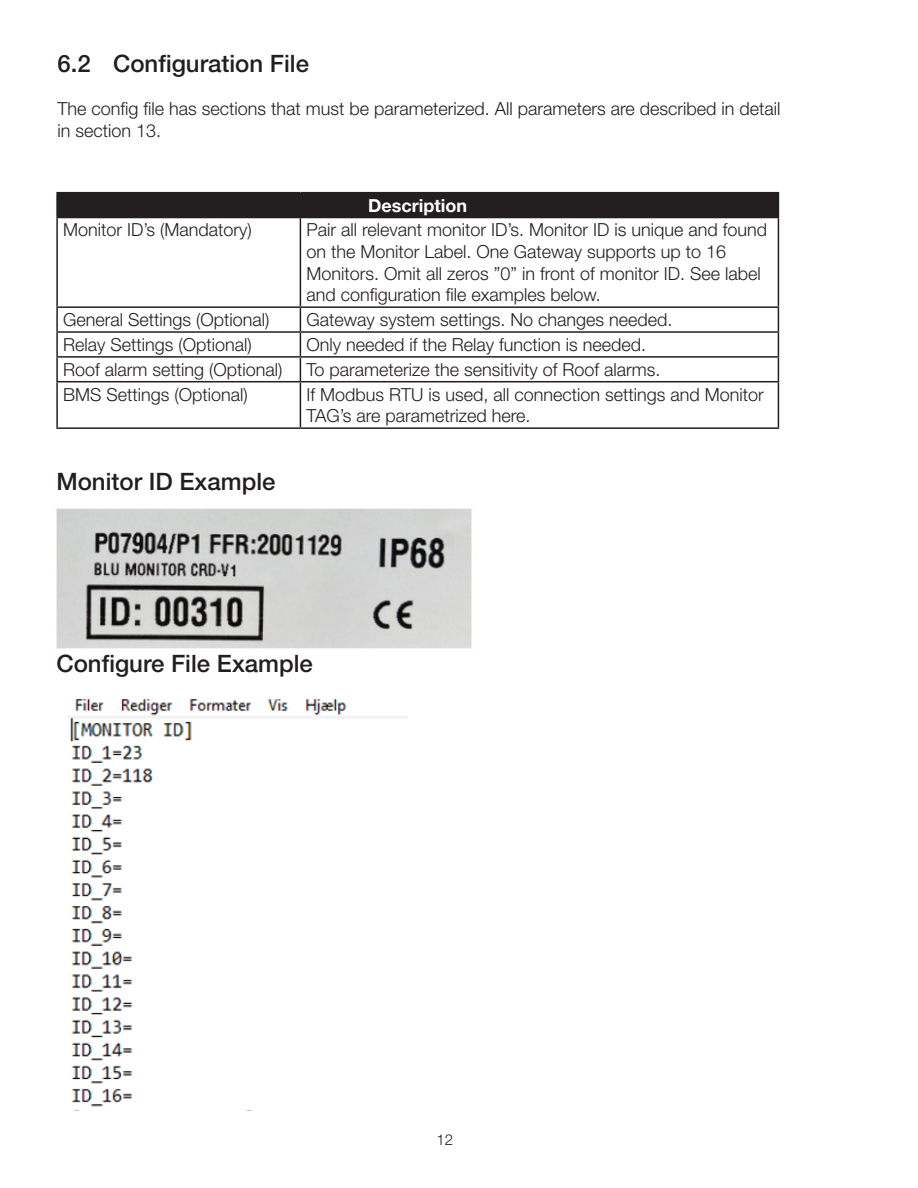
<style>
.page{position:relative;width:918px;height:1188px;background:#fff}
.page>*{position:absolute;margin:0;border:0;box-sizing:border-box;transform-origin:0 0}
.t1{font:500 24px "Helvetica Neue LT Std";color:#231f20}
.t2{font:300 18px/21.6px "Helvetica Neue LT Std";color:#231f20}
.t3{font:700 18px "Helvetica Neue LT Std";color:#fff}
.t4{font:300 15px "Helvetica Neue LT Std";color:#231f20}
</style>
<div class="page">
<div style="left:57px;top:193px;width:721px;height:25px;background:#231f20"></div>
<hr style="left:56px;top:192px;width:244px;height:1px;background:#231f20">
<hr style="left:56px;top:193px;width:2px;height:24px;background:#231f20">
<hr style="left:300px;top:192px;width:479px;height:1px;background:#231f20">
<svg style="left:778px;top:193px;width:1px;height:24px"></svg>
<hr style="left:56px;top:217px;width:244px;height:1px;background:#231f20">
<hr style="left:56px;top:218px;width:2px;height:88px;background:#231f20">
<hr style="left:300px;top:217px;width:479px;height:1px;background:#231f20">
<hr style="left:300px;top:218px;width:1px;height:88px;background:#231f20">
<hr style="left:778px;top:218px;width:1px;height:88px;background:#231f20">
<hr style="left:56px;top:306px;width:244px;height:2px;background:#231f20">
<hr style="left:56px;top:308px;width:2px;height:23px;background:#231f20">
<hr style="left:300px;top:306px;width:479px;height:2px;background:#231f20">
<hr style="left:56px;top:331px;width:244px;height:2px;background:#231f20">
<hr style="left:56px;top:333px;width:2px;height:23px;background:#231f20">
<hr style="left:300px;top:331px;width:479px;height:2px;background:#231f20">
<hr style="left:56px;top:356px;width:244px;height:2px;background:#231f20">
<hr style="left:56px;top:358px;width:2px;height:23px;background:#231f20">
<hr style="left:300px;top:356px;width:479px;height:2px;background:#231f20">
<svg style="left:300px;top:308px;width:1px;height:73px"></svg>
<svg style="left:778px;top:308px;width:1px;height:73px"></svg>
<hr style="left:56px;top:381px;width:244px;height:1px;background:#231f20">
<hr style="left:56px;top:382px;width:2px;height:45px;background:#231f20">
<hr style="left:300px;top:381px;width:479px;height:1px;background:#231f20">
<hr style="left:300px;top:382px;width:1px;height:45px;background:#231f20">
<hr style="left:778px;top:382px;width:1px;height:45px;background:#231f20">
<hr style="left:56px;top:427px;width:244px;height:2px;background:#231f20">
<hr style="left:300px;top:427px;width:479px;height:2px;background:#231f20">
<img style="left:68px;top:698px;width:339px;height:409px">
<img style="left:56px;top:508px;width:416px;height:141px">
<p class="t1" style="left:57px;top:49px;width:253px">6.2 Configuration File</p>
<p class="t2" style="left:57px;top:98px;width:724px">The config file has sections that must be parameterized. All parameters are described in detail in section 13.</p>
<p class="t3" style="left:368px;top:194px;width:100px">Description</p>
<p class="t2" style="left:63px;top:219px;width:190px">Monitor ID’s (Mandatory)</p>
<p class="t2" style="left:306px;top:219px;width:462px">Pair all relevant monitor ID’s. Monitor ID is unique and found on the Monitor Label. One Gateway supports up to 16<br>Monitors. Omit all zeros ”0” in front of monitor ID. See label and configuration file examples below.</p>
<p class="t2" style="left:63px;top:308px;width:208px">General Settings (Optional)</p>
<p class="t2" style="left:306px;top:308px;width:368px">Gateway system settings. No changes needed.</p>
<p class="t2" style="left:63px;top:333px;width:190px">Relay Settings (Optional)</p>
<p class="t2" style="left:306px;top:333px;width:341px">Only needed if the Relay function is needed.</p>
<p class="t2" style="left:63px;top:358px;width:221px">Roof alarm setting (Optional)</p>
<p class="t2" style="left:306px;top:358px;width:356px">To parameterize the sensitivity of Roof alarms.</p>
<p class="t2" style="left:63px;top:383px;width:186px">BMS Settings (Optional)</p>
<p class="t2" style="left:306px;top:383px;width:459px">If Modbus RTU is used, all connection settings and Monitor<br>TAG’s are parametrized here.</p>
<p class="t1" style="left:56px;top:467px;width:221px">Monitor ID Example</p>
<p class="t1" style="left:56px;top:649px;width:258px">Configure File Example</p>
<p class="t4" style="left:437px;top:1130px;width:18px">12</p>
</div>
